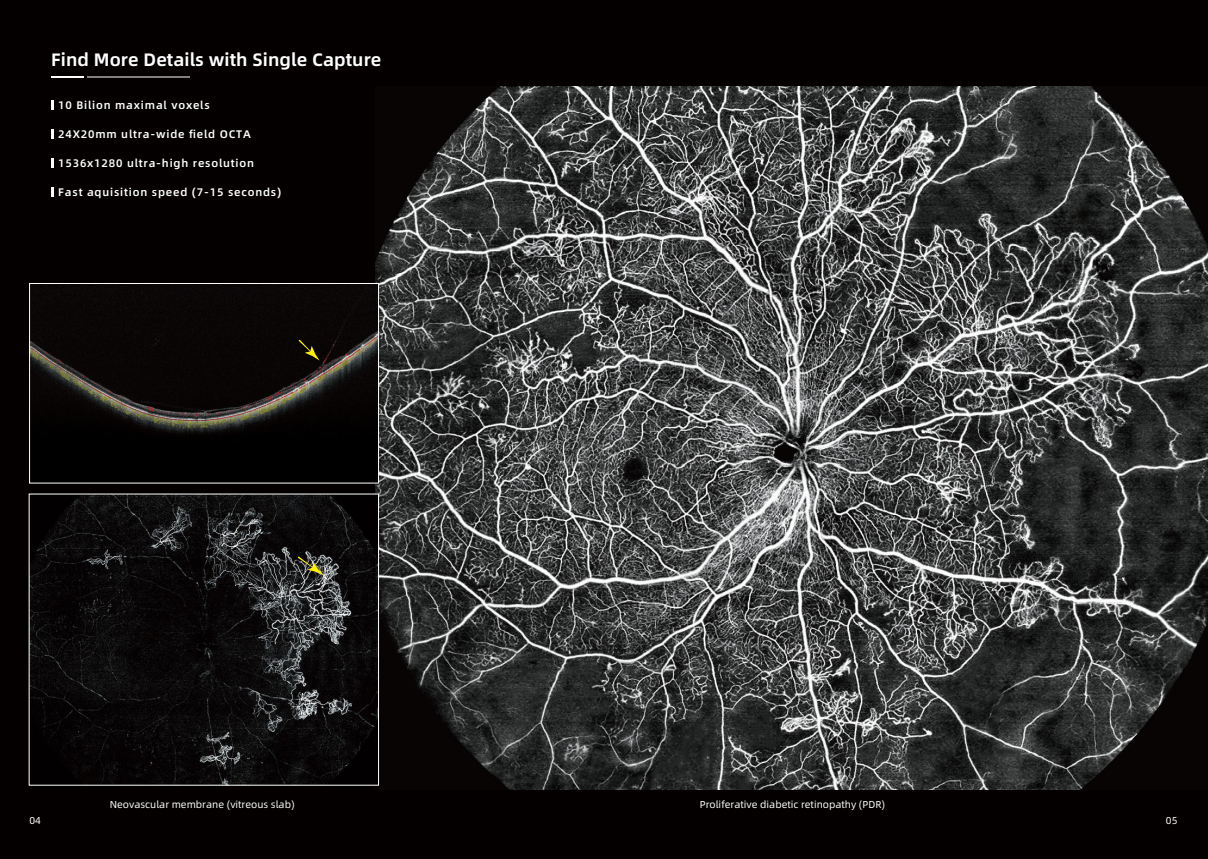
<style>
.page{position:relative;width:1208px;height:859px;background:#040000}
.page>*{position:absolute;margin:0;border:0;box-sizing:border-box;transform-origin:0 0}
.t1{font:18px "Alibaba Pu Hui Ti 2 85 Bold";letter-spacing:.005em;color:#fff}
.t2{font:11px "Alibaba Pu Hui Ti M";letter-spacing:.075em;color:#fff}
.t3{font:10px "Alibaba Pu Hui Ti R";color:#fff}
</style>
<div class="page">
<img style="left:376px;top:86px;width:832px;height:704px">
<hr style="left:51px;top:76px;width:33px;height:2px;background:#fff">
<hr style="left:87px;top:76px;width:102px;height:2px;background:#fff">
<svg style="left:51px;top:101px;width:3px;height:9px"></svg>
<svg style="left:51px;top:130px;width:3px;height:9px"></svg>
<svg style="left:51px;top:158px;width:3px;height:10px"></svg>
<svg style="left:51px;top:187px;width:3px;height:10px"></svg>
<img style="left:31px;top:496px;width:346px;height:287px">
<img style="left:31px;top:285px;width:346px;height:196px">
<svg style="left:299px;top:340px;width:20px;height:20px"></svg>
<svg style="left:298px;top:556px;width:25px;height:19px"></svg>
<div style="left:29px;top:283px;width:350px;height:200px;border:1px solid #fff"></div>
<h1 class="t1" style="left:51px;top:46px;width:332px">Find More Details with Single Capture</h1>
<p class="t2" style="left:58px;top:100px;width:153px">10 Bilion maximal voxels</p>
<p class="t2" style="left:58px;top:125px;width:194px">24X20mm ultra-wide field OCTA</p>
<p class="t2" style="left:58px;top:158px;width:197px">1536x1280 ultra-high resolution</p>
<p class="t2" style="left:58px;top:187px;width:225px">Fast aquisition speed (7-15 seconds)</p>
<p class="t3" style="left:30px;top:817px;width:13px">04</p>
<p class="t3" style="left:110px;top:801px;width:186px">Neovascular membrane (vitreous slab)</p>
<p class="t3" style="left:700px;top:801px;width:187px">Proliferative diabetic retinopathy (PDR)</p>
<p class="t3" style="left:1166px;top:817px;width:13px">05</p>
</div>
